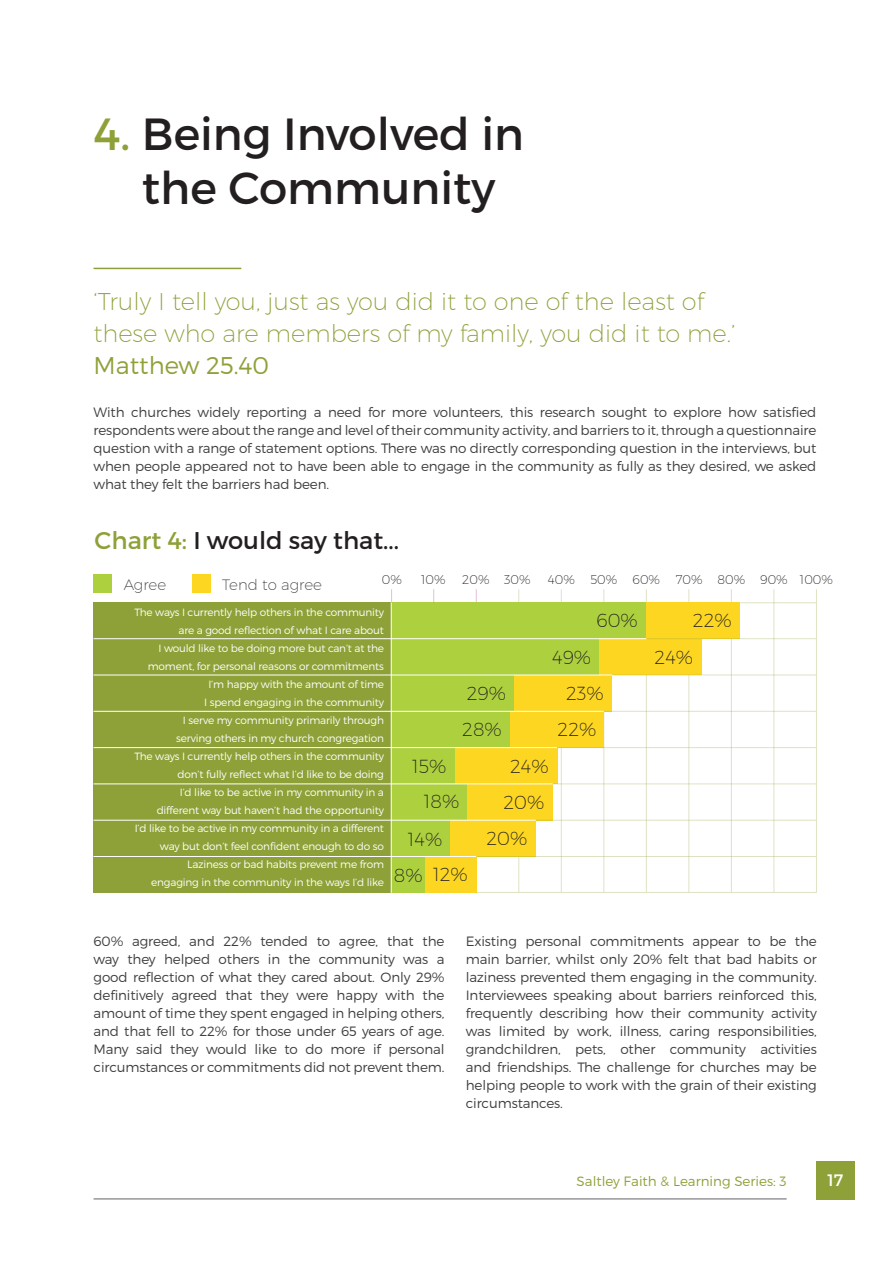
<style>
.page{position:relative;width:893px;height:1263px;background:#fff}
.page>*{position:absolute;margin:0;border:0;box-sizing:border-box;transform-origin:0 0}
.t1{font:45px/54px "Montserrat";color:#231f20;text-align:center}
.t2{font:200 24.15px/32.2px "Montserrat";color:#8ea139}
.t3{font:24.15px "Montserrat";color:#231f20}
.t4{font:200 18.9px "Montserrat";color:#231f20}
.t5{font:16.5px "Montserrat";color:#fff}
.t6{font:200 15px "Montserrat";color:#3e3e3f}
.t7{font:300 13.5px/18px "Montserrat";letter-spacing:-.01em;color:#3e3e3f;text-align:justify}
.t8{font:300 13.5px "Montserrat";color:#8ea139}
.t9{font:200 12.6px "Montserrat";color:#231f20}
.t10{font:300 10.5px/18px "Montserrat";letter-spacing:-.015em;color:#fff;text-align:right}
.s1{color:#8ea139}
.s2{font-weight:300}
</style>
<div class="page">
<hr style="left:518px;top:589px;width:1px;height:303px;background:#8ea139">
<hr style="left:561px;top:589px;width:1px;height:303px;background:#8ea139">
<hr style="left:688px;top:589px;width:1px;height:303px;background:#8ea139">
<hr style="left:603px;top:589px;width:1px;height:303px;background:#8ea139">
<hr style="left:646px;top:589px;width:1px;height:303px;background:#8ea139">
<svg style="left:476px;top:589px;width:1px;height:13px"></svg>
<hr style="left:731px;top:589px;width:1px;height:303px;background:#8ea139">
<hr style="left:773px;top:589px;width:1px;height:303px;background:#8ea139">
<hr style="left:816px;top:589px;width:1px;height:304px;background:#8ea139">
<div style="left:816px;top:1161px;width:38px;height:38px;background:#8ea139"></div>
<hr style="left:94px;top:1199px;width:693px;height:1px;background:#636366">
<hr style="left:94px;top:268px;width:147px;height:1px;background:#8ea139">
<div style="left:94px;top:602px;width:297px;height:291px;background:#8ea139"></div>
<div style="left:391px;top:711px;width:119px;height:37px;background:#add13e"></div>
<div style="left:391px;top:820px;width:60px;height:36px;background:#add13e"></div>
<div style="left:391px;top:639px;width:209px;height:36px;background:#add13e"></div>
<div style="left:391px;top:748px;width:64px;height:36px;background:#add13e"></div>
<div style="left:391px;top:856px;width:34px;height:37px;background:#add13e"></div>
<div style="left:391px;top:675px;width:123px;height:36px;background:#add13e"></div>
<div style="left:391px;top:784px;width:77px;height:36px;background:#add13e"></div>
<div style="left:391px;top:602px;width:255px;height:37px;background:#add13e"></div>
<div style="left:646px;top:602px;width:94px;height:37px;background:#fcd621"></div>
<div style="left:510px;top:711px;width:94px;height:37px;background:#fcd621"></div>
<div style="left:451px;top:820px;width:85px;height:36px;background:#fcd621"></div>
<div style="left:600px;top:639px;width:102px;height:36px;background:#fcd621"></div>
<div style="left:455px;top:748px;width:102px;height:36px;background:#fcd621"></div>
<div style="left:425px;top:856px;width:51px;height:37px;background:#fcd621"></div>
<div style="left:514px;top:675px;width:98px;height:36px;background:#fcd621"></div>
<div style="left:468px;top:784px;width:85px;height:36px;background:#fcd621"></div>
<hr style="left:94px;top:783px;width:459px;height:1px;background:#fff">
<hr style="left:94px;top:747px;width:463px;height:1px;background:#fff">
<hr style="left:94px;top:711px;width:510px;height:1px;background:#fff">
<hr style="left:94px;top:675px;width:518px;height:1px;background:#fff">
<hr style="left:94px;top:638px;width:552px;height:1px;background:#fff">
<hr style="left:94px;top:820px;width:442px;height:1px;background:#fff">
<hr style="left:94px;top:856px;width:382px;height:1px;background:#fff">
<hr style="left:740px;top:602px;width:76px;height:1px;background:#8ea139">
<hr style="left:646px;top:638px;width:170px;height:1px;background:#8ea139">
<hr style="left:612px;top:675px;width:204px;height:1px;background:#8ea139">
<hr style="left:604px;top:711px;width:212px;height:1px;background:#8ea139">
<hr style="left:557px;top:747px;width:259px;height:1px;background:#8ea139">
<hr style="left:553px;top:783px;width:263px;height:1px;background:#8ea139">
<hr style="left:536px;top:820px;width:280px;height:1px;background:#8ea139">
<hr style="left:476px;top:856px;width:340px;height:1px;background:#8ea139">
<hr style="left:476px;top:892px;width:340px;height:1px;background:#8ea139">
<svg style="left:391px;top:589px;width:1px;height:13px"></svg>
<svg style="left:433px;top:589px;width:1px;height:13px"></svg>
<div style="left:192px;top:575px;width:18px;height:18px;background:#fcd621"></div>
<div style="left:94px;top:575px;width:18px;height:18px;background:#add13e"></div>
<hr style="left:391px;top:602px;width:1px;height:291px;background:#fff">
<p class="t1" style="left:94px;top:107px;width:432px"><span class="s1">4.</span> Being Involved in the Community</p>
<p class="t2" style="left:94px;top:285px;width:644px">‘Truly I tell you, just as you did it to one of the least of these who are members of my family, you did it to me.’<br><span class="s2">Matthew 25.40</span></p>
<p class="t7" style="left:94px;top:403px;width:724px">With churches widely reporting a need for more volunteers, this research sought to explore how satisfied respondents were about the range and level of their community activity, and barriers to it, through a questionnaire question with a range of statement options. There was no directly corresponding question in the interviews, but when people appeared not to have been able to engage in the community as fully as they desired, we asked what they felt the barriers had been.</p>
<p class="t3" style="left:95px;top:526px;width:306px"><span class="s1">Chart 4:</span> I would say that...</p>
<p class="t6" style="left:124px;top:575px;width:44px">Agree</p>
<p class="t6" style="left:222px;top:575px;width:101px">Tend to agree</p>
<p class="t9" style="left:382px;top:572px;width:21px">0%</p>
<p class="t9" style="left:421px;top:572px;width:26px">10%</p>
<p class="t9" style="left:462px;top:572px;width:29px">20%</p>
<p class="t9" style="left:504px;top:572px;width:28px">30%</p>
<p class="t9" style="left:548px;top:572px;width:28px">40%</p>
<p class="t9" style="left:590px;top:572px;width:28px">50%</p>
<p class="t9" style="left:633px;top:572px;width:29px">60%</p>
<p class="t9" style="left:676px;top:572px;width:28px">70%</p>
<p class="t9" style="left:718px;top:572px;width:29px">80%</p>
<p class="t9" style="left:760px;top:572px;width:29px">90%</p>
<p class="t9" style="left:800px;top:572px;width:34px">100%</p>
<p class="t10" style="left:135px;top:603px;width:251px">The ways I currently help others in the community are a good reflection of what I care about</p>
<p class="t10" style="left:148px;top:639px;width:238px">I would like to be doing more but can’t at the moment, for personal reasons or commitments</p>
<p class="t10" style="left:204px;top:675px;width:181px;text-align:center">I’m happy with the amount of time<br>I spend engaging in the community</p>
<p class="t10" style="left:176px;top:711px;width:209px">I serve my community primarily through serving others in my church congregation</p>
<p class="t10" style="left:135px;top:747px;width:251px">The ways I currently help others in the community don’t fully reflect what I’d like to be doing</p>
<p class="t10" style="left:157px;top:783px;width:229px">I’d like to be active in my community in a different way but haven’t had the opportunity</p>
<p class="t10" style="left:135px;top:819px;width:251px">I’d like to be active in my community in a different way but don’t feel confident enough to do so</p>
<p class="t10" style="left:151px;top:855px;width:234px">Laziness or bad habits prevent me from engaging in the community in the ways I’d like</p>
<p class="t4" style="left:597px;top:609px;width:43px">60%</p>
<p class="t4" style="left:412px;top:755px;width:36px">15%</p>
<p class="t4" style="left:467px;top:682px;width:41px">29%</p>
<p class="t4" style="left:462px;top:718px;width:41px">28%</p>
<p class="t4" style="left:552px;top:645px;width:40px">49%</p>
<p class="t4" style="left:566px;top:682px;width:39px">23%</p>
<p class="t4" style="left:557px;top:718px;width:40px">22%</p>
<p class="t4" style="left:510px;top:754px;width:40px">24%</p>
<p class="t4" style="left:424px;top:790px;width:37px">18%</p>
<p class="t4" style="left:408px;top:827px;width:36px">14%</p>
<p class="t4" style="left:394px;top:864px;width:30px">8%</p>
<p class="t4" style="left:433px;top:863px;width:36px">12%</p>
<p class="t4" style="left:503px;top:791px;width:42px">20%</p>
<p class="t4" style="left:486px;top:827px;width:42px">20%</p>
<p class="t4" style="left:693px;top:609px;width:40px">22%</p>
<p class="t4" style="left:655px;top:646px;width:40px">24%</p>
<p class="t7" style="left:94px;top:932px;width:352px">60% agreed, and 22% tended to agree, that the way they helped others in the community was a good reflection of what they cared about. Only 29% definitively agreed that they were happy with the amount of time they spent engaged in helping others, and that fell to 22% for those under 65 years of age.<br>Many said they would like to do more if personal circumstances or commitments did not prevent them.</p>
<p class="t7" style="left:466px;top:932px;width:353px">Existing personal commitments appear to be the main barrier, whilst only 20% felt that bad habits or laziness prevented them engaging in the community.<br>Interviewees speaking about barriers reinforced this, frequently describing how their community activity was limited by work, illness, caring responsibilities, grandchildren, pets, other community activities and friendships. The challenge for churches may be helping people to work with the grain of their existing circumstances.</p>
<p class="t8" style="left:577px;top:1172px;width:209px">Saltley Faith &amp; Learning Series: 3</p>
<p class="t5" style="left:827px;top:1170px;width:17px">17</p>
</div>
